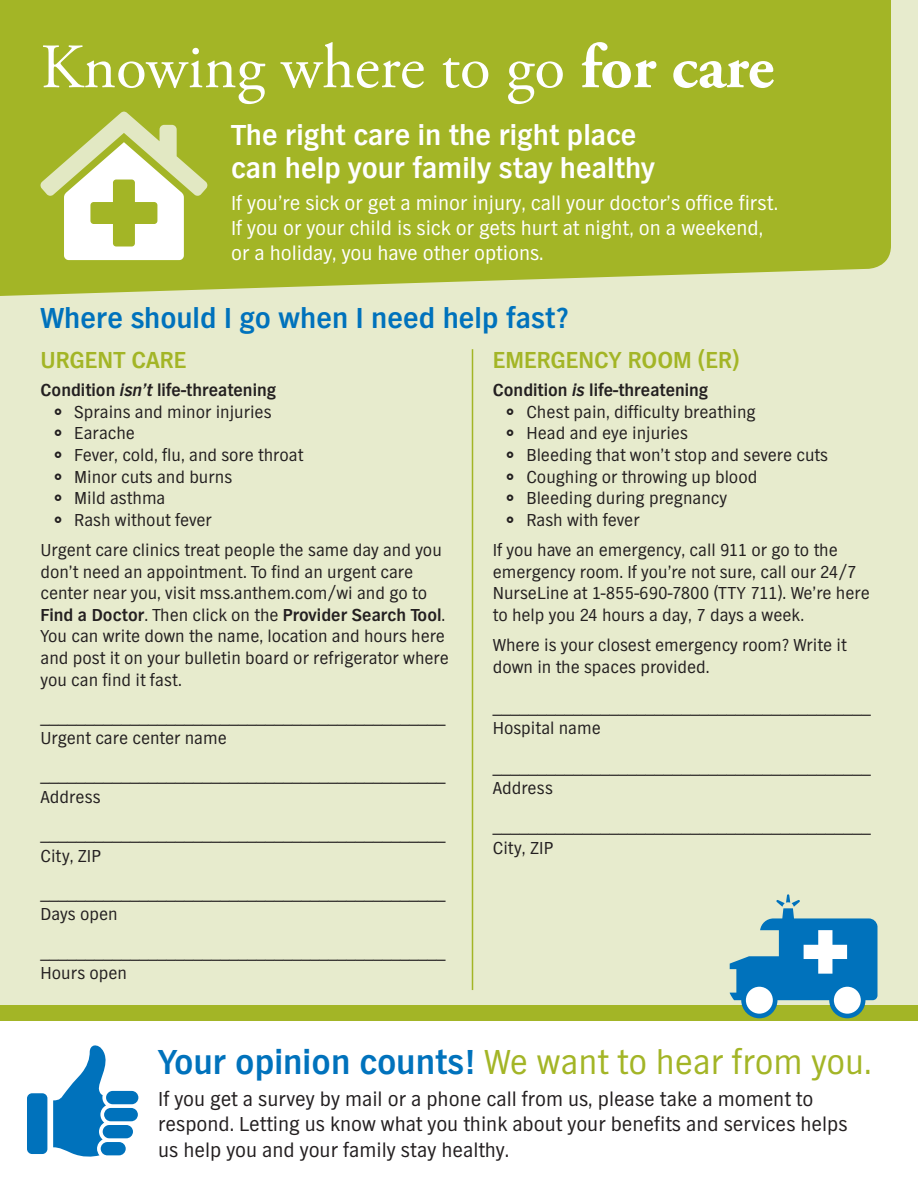
<style>
.page{position:relative;width:918px;height:1188px;background:#fff}
.page>*{position:absolute;margin:0;border:0;box-sizing:border-box;transform-origin:0 0}
.t1{font:63px "Adobe Garamond Pro";color:#fff}
.t2{font:36px "TV Nord EF";color:#a3b526}
.t3{font:700 30px/33px "TV Nord EF";color:#fff}
.t4{font:700 30px "TV Nord EF";color:#0072bc}
.t5{font:700 24px "TV Nord EF";color:#a3b526}
.t6{font:21px/25.2px "TV Nord EF";color:#231f20}
.t7{font:21px/25.2px "TV Nord EF";color:#fff}
.t8{font:18px/21.6px "TV Nord EF";color:#231f20}
.t9{font:700 18px "TV Nord EF";color:#231f20}
.s1{font-weight:700}
.s2{font-style:italic}
.s3{font-weight:700;color:#0072bc}
</style>
<div class="page">
<div style="left:0;top:0;width:918px;height:1005px;background:#e7ebcd"></div>
<div style="left:0;top:0;width:891px;height:296px;background:#a3b526"></div>
<hr style="left:472px;top:349px;width:1px;height:641px;background:#a3b526">
<div style="left:0;top:1005px;width:918px;height:15px;background:#a3b526"></div>
<svg style="left:40px;top:111px;width:168px;height:149px"></svg>
<div style="left:741px;top:982px;width:36px;height:36px;background:#0072bc;border-radius:50%"></div>
<div style="left:829px;top:982px;width:36px;height:36px;background:#0072bc;border-radius:50%"></div>
<div style="left:834px;top:987px;width:27px;height:27px;background:#fff;border-radius:50%"></div>
<div style="left:746px;top:987px;width:27px;height:27px;background:#fff;border-radius:50%"></div>
<svg style="left:730px;top:894px;width:148px;height:106px"></svg>
<svg style="left:27px;top:1045px;width:111px;height:112px"></svg>
<h2 class="t1" style="left:40px;top:29px;width:735px">Knowing where to go <span class="s1">for care</span></h2>
<p class="t3" style="left:231px;top:118px;width:425px">The right care in the right place can help your family stay healthy</p>
<p class="t7" style="left:231px;top:190px;width:549px">If you’re sick or get a minor injury, call your doctor’s office first.<br>If you or your child is sick or gets hurt at night, on a weekend, or a holiday, you have other options.</p>
<h3 class="t4" style="left:40px;top:302px;width:530px">Where should I go when I need help fast?</h3>
<h4 class="t5" style="left:40px;top:347px;width:147px">URGENT CARE</h4>
<p class="t9" style="left:40px;top:380px;width:237px">Condition <span class="s2">isn’t</span> life-threatening</p>
<p class="t8" style="left:74px;top:401px;width:199px">Sprains and minor injuries</p>
<p class="t8" style="left:74px;top:422px;width:62px">Earache</p>
<p class="t8" style="left:74px;top:444px;width:231px">Fever, cold, flu, and sore throat</p>
<p class="t8" style="left:74px;top:466px;width:159px">Minor cuts and burns</p>
<p class="t8" style="left:74px;top:487px;width:93px">Mild asthma</p>
<p class="t8" style="left:74px;top:509px;width:139px">Rash without fever</p>
<p class="t8" style="left:40px;top:539px;width:410px">Urgent care clinics treat people the same day and you don’t need an appointment. To find an urgent care center near you, visit mss.anthem.com/wi and go to <span class="s1">Find a Doctor</span>. Then click on the <span class="s1">Provider Search Tool</span>.<br>You can write down the name, location and hours here and post it on your bulletin board or refrigerator where you can find it fast.</p>
<p class="t8" style="left:40px;top:706px;width:406px">_____________________________________________<br>Urgent care center name</p>
<p class="t8" style="left:40px;top:764px;width:406px">_____________________________________________<br>Address</p>
<p class="t8" style="left:40px;top:823px;width:406px">_____________________________________________<br>City, ZIP</p>
<p class="t8" style="left:40px;top:882px;width:406px">_____________________________________________<br>Days open</p>
<p class="t8" style="left:40px;top:941px;width:406px">_____________________________________________<br>Hours open</p>
<h4 class="t5" style="left:493px;top:347px;width:248px">EMERGENCY ROOM (ER)</h4>
<p class="t9" style="left:493px;top:380px;width:217px">Condition <span class="s2">is</span> life-threatening</p>
<p class="t8" style="left:526px;top:401px;width:231px">Chest pain, difficulty breathing</p>
<p class="t8" style="left:526px;top:422px;width:163px">Head and eye injuries</p>
<p class="t8" style="left:526px;top:444px;width:303px">Bleeding that won’t stop and severe cuts</p>
<p class="t8" style="left:526px;top:466px;width:232px">Coughing or throwing up blood</p>
<p class="t8" style="left:526px;top:487px;width:202px">Bleeding during pregnancy</p>
<p class="t8" style="left:526px;top:509px;width:115px">Rash with fever</p>
<p class="t8" style="left:493px;top:539px;width:379px">If you have an emergency, call 911 or go to the emergency room. If you’re not sure, call our 24/7<br>NurseLine at 1-855-690-7800 (TTY 711). We’re here to help you 24 hours a day, 7 days a week.</p>
<p class="t8" style="left:493px;top:634px;width:355px">Where is your closest emergency room? Write it down in the spaces provided.</p>
<p class="t8" style="left:493px;top:696px;width:379px">__________________________________________<br>Hospital name</p>
<p class="t8" style="left:493px;top:756px;width:379px">__________________________________________<br>Address</p>
<p class="t8" style="left:493px;top:815px;width:379px">__________________________________________<br>City, ZIP</p>
<p class="t2" style="left:158px;top:1043px;width:715px"><span class="s3">Your opinion counts!</span> We want to hear from you.</p>
<p class="t6" style="left:158px;top:1086px;width:691px">If you get a survey by mail or a phone call from us, please take a moment to respond. Letting us know what you think about your benefits and services helps us help you and your family stay healthy.</p>
</div>
